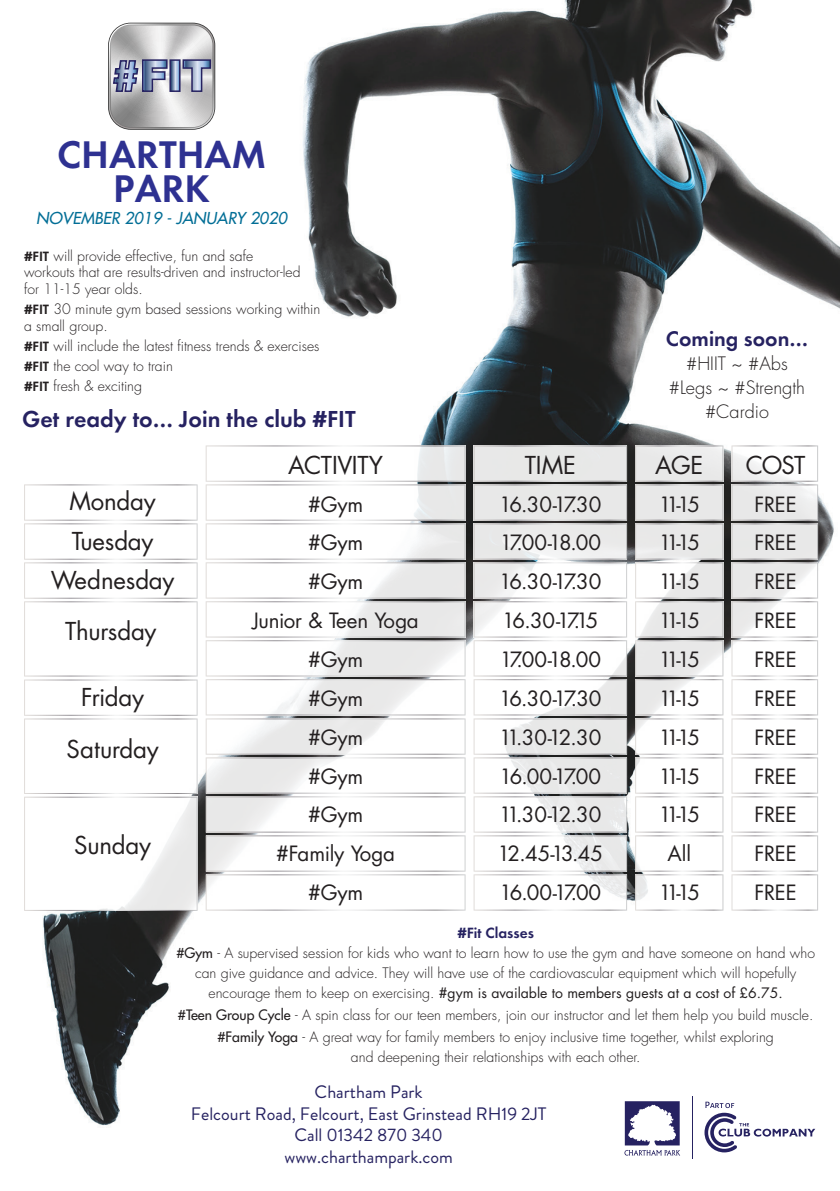
<style>
.page{position:relative;width:840px;height:1191px;background:#fff}
.page>*{position:absolute;margin:0;border:0;box-sizing:border-box;transform-origin:0 0}
.t1{font:600 40px/34px "Futura";color:#2e3191;text-align:center}
.t2{font:24px/40.4px "Futura Book TBWA";letter-spacing:-.01em;color:#231f20}
.t3{font:600 24px "Futura";color:#262261}
.t4{font:600 22px "Futura";color:#262261}
.t5{font:20.4px/38.8px "Futura Book TBWA";letter-spacing:-.13em;color:#231f20}
.t6{font:20.4px/38.8px "Futura Book TBWA";letter-spacing:-.015em;color:#231f20;text-align:center}
.t7{font:20.4px/38.8px "Futura Book TBWA";letter-spacing:-.14em;color:#231f20;text-align:center}
.t8{font:18px/21.6px "Brandon Grotesque";color:#262261;text-align:center}
.t9{font:300 18px/24px "Futura";color:#231f20;text-align:center}
.t10{font:italic 16px "Futura";color:#026e96}
.t11{font:600 15.4px "Futura";color:#262261}
.t12{font:300 14px/20px "Futura";color:#231f20}
.s1{font-weight:600}
.s2{font-weight:400}
</style>
<div class="page">
<img style="left:43px;top:0;width:796px;height:1159px">
<svg style="left:624px;top:1101px;width:55px;height:54px"></svg>
<svg style="left:634px;top:445px;width:89px;height:465px"></svg>
<svg style="left:473px;top:445px;width:153px;height:465px"></svg>
<svg style="left:731px;top:445px;width:86px;height:465px"></svg>
<svg style="left:205px;top:445px;width:260px;height:465px"></svg>
<svg style="left:24px;top:484px;width:173px;height:427px"></svg>
<svg style="left:109px;top:23px;width:105px;height:106px;background:#b5b7bf"></svg>
<hr style="left:691px;top:1096px;width:1px;height:63px;background:#262261">
<svg style="left:704px;top:1101px;width:110px;height:51px"></svg>
<h1 class="t1" style="left:57px;top:137px;width:210px">CHARTHAM<br>PARK</h1>
<p class="t10" style="left:36px;top:208px;width:252px">NOVEMBER 2019 - JANUARY 2020</p>
<p class="t12" style="left:24px;top:247px;width:278px;line-height:16.8px"><span class="s1">#FIT</span> will provide effective, fun and safe workouts that are results-driven and instructor-led for 11-15 year olds.</p>
<p class="t12" style="left:24px;top:301px;width:298px;line-height:16.8px"><span class="s1">#FIT</span> 30 minute gym based sessions working within a small group.</p>
<p class="t12" style="left:24px;top:336px;width:297px"><span class="s1">#FIT</span> will include the latest fitness trends &amp; exercises <span class="s1">#FIT</span> the cool way to train<br><span class="s1">#FIT</span> fresh &amp; exciting</p>
<h2 class="t3" style="left:22px;top:405px;width:335px">Get ready to… Join the club #FIT</h2>
<h3 class="t4" style="left:665px;top:325px;width:144px">Coming soon…</h3>
<p class="t9" style="left:668px;top:352px;width:138px">#HIIT ~ #Abs #Legs ~ #Strength #Cardio</p>
<h2 class="t2" style="left:69px;top:480px;width:88px">Monday<br>Tuesday</h2>
<h2 class="t2" style="left:51px;top:559px;width:125px">Wednesday</h2>
<h2 class="t2" style="left:65px;top:611px;width:93px">Thursday</h2>
<h2 class="t2" style="left:81px;top:677px;width:64px">Friday</h2>
<h2 class="t2" style="left:67px;top:728px;width:94px">Saturday</h2>
<h2 class="t2" style="left:74px;top:824px;width:78px">Sunday</h2>
<h2 class="t2" style="left:288px;top:444px;width:96px">ACTIVITY</h2>
<h2 class="t2" style="left:524px;top:444px;width:53px">TIME</h2>
<h3 class="t6" style="left:252px;top:484px;width:168px">#Gym<br>#Gym<br>#Gym<br>Junior &amp; Teen Yoga #Gym<br>#Gym<br>#Gym<br>#Gym<br>#Gym<br>#Family Yoga #Gym</h3>
<h3 class="t5" style="left:497px;top:484px;width:107px">16.30-17.30<br>17.00-18.00<br>16.30-17.30<br>16.30-17.15<br>17.00-18.00<br>16.30-17.30<br>11.30-12.30<br>16.00-17.00<br>11.30-12.30<br>12.45-13.45<br>16.00-17.00</h3>
<h3 class="t7" style="left:658px;top:484px;width:43px">11-15<br>11-15<br>11-15<br>11-15<br>11-15<br>11-15<br>11-15<br>11-15<br>11-15<br>All<br>11-15</h3>
<h2 class="t2" style="left:654px;top:444px;width:50px">AGE</h2>
<h2 class="t2" style="left:745px;top:444px;width:61px">COST</h2>
<h3 class="t6" style="left:754px;top:484px;width:44px;text-align:justify">FREE FREE FREE FREE FREE FREE FREE FREE FREE FREE FREE</h3>
<p class="t11" style="left:457px;top:924px;width:78px">#Fit Classes</p>
<p class="t12" style="left:176px;top:943px;width:639px;text-align:center"><span class="s2">#Gym</span> - A supervised session for kids who want to learn how to use the gym and have someone on hand who can give guidance and advice. They will have use of the cardiovascular equipment which will hopefully encourage them to keep on exercising. <span class="s2">#gym is available to members guests at a cost of £6.75.</span></p>
<p class="t12" style="left:178px;top:1004px;width:636px;line-height:22px;text-align:center"><span class="s2">#Teen Group Cycle</span> - A spin class for our teen members, join our instructor and let them help you build muscle. <span class="s2">#Family Yoga</span> - A great way for family members to enjoy inclusive time together, whilst exploring</p>
<p class="t12" style="left:351px;top:1047px;width:291px">and deepening their relationships with each other.</p>
<p class="t8" style="left:191px;top:1081px;width:357px">Chartham Park<br>Felcourt Road, Felcourt, East Grinstead RH19 2JT<br>Call 01342 870 340<br>www.charthampark.com</p>
</div>
